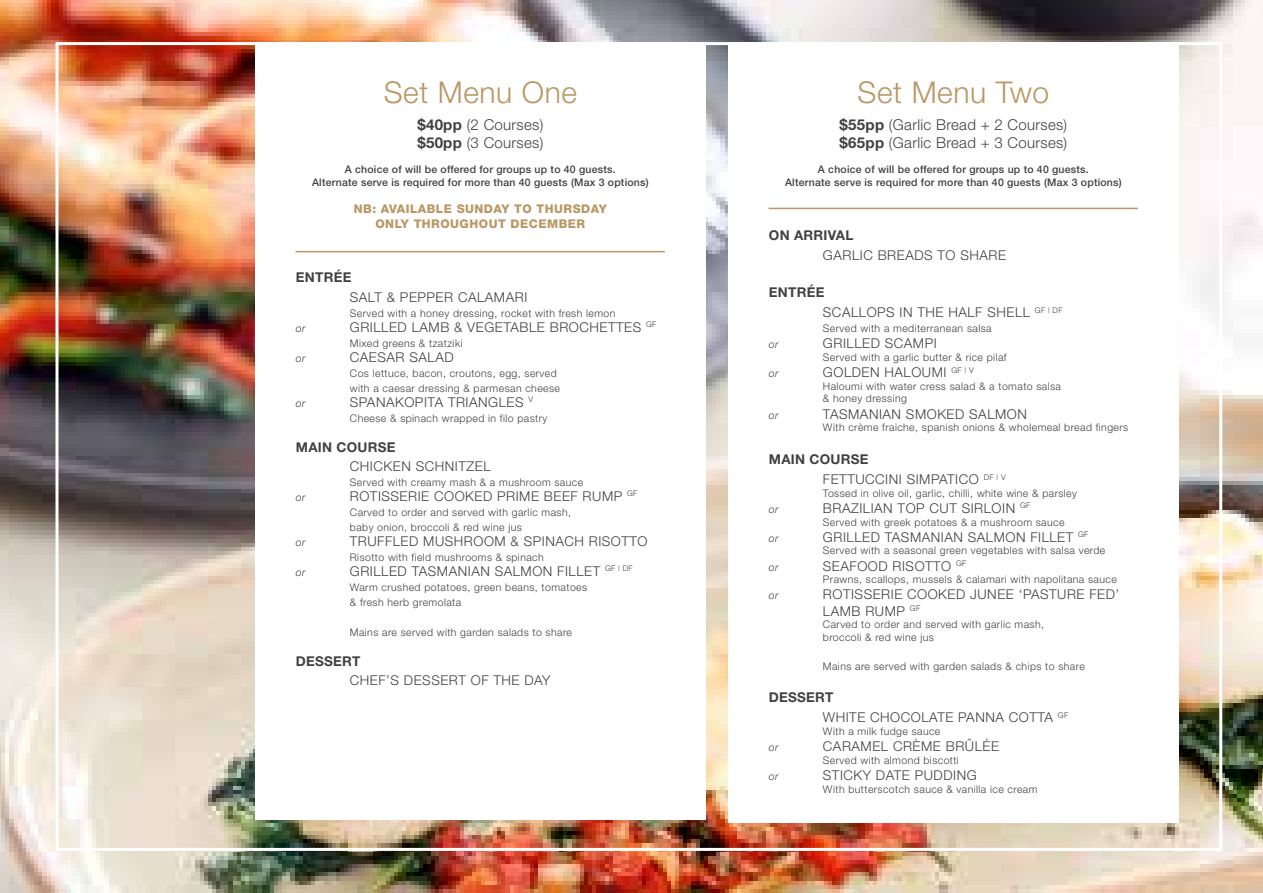
<style>
.page{position:relative;width:1263px;height:893px;background:#fff}
.page>*{position:absolute;margin:0;border:0;box-sizing:border-box;transform-origin:0 0}
.t1{font:300 30px "Helvetica Neue";letter-spacing:.02em;color:#ba9764}
.t2{font:300 15px/18px "Helvetica Neue";letter-spacing:.02em;color:#414141}
.t3{font:300 13.5px/20.4px "Helvetica Neue";letter-spacing:.04em;color:#414141}
.t4{font:700 13.5px "Helvetica Neue";letter-spacing:.02em;color:#414141}
.t5{font:800 12px/15px "Helvetica Neue";letter-spacing:.04em;color:#ba9764;text-align:center}
.t6{font:300 10.5px/15px "Helvetica Neue";letter-spacing:.04em;color:#414141}
.t7{font:500 10.5px/12.6px "Helvetica Neue";letter-spacing:.02em;color:#414141;text-align:center}
.t8{font:italic 300 10.5px "Helvetica Neue";letter-spacing:.04em;color:#414141}
.s1{font-weight:700}
</style>
<div class="page">
<img style="left:0;top:0;width:1263px;height:893px">
<div style="left:728px;top:42px;width:450px;height:780px;background:#fff"></div>
<div style="left:255px;top:42px;width:450px;height:777px;background:#fff"></div>
<hr style="left:295px;top:251px;width:370px;height:1px;background:#ba9764">
<hr style="left:768px;top:208px;width:370px;height:1px;background:#ba9764">
<h1 class="t1" style="left:384px;top:74px;width:195px">Set Menu One</h1>
<h2 class="t2" style="left:417px;top:115px;width:127px"><span class="s1">$40pp</span> (2 Courses) <span class="s1">$50pp</span> (3 Courses)</h2>
<p class="t7" style="left:312px;top:163px;width:338px">A choice of will be offered for groups up to 40 guests.<br>Alternate serve is required for more than 40 guests (Max 3 options)</p>
<p class="t5" style="left:354px;top:201px;width:255px">NB: AVAILABLE SUNDAY TO THURSDAY<br>ONLY THROUGHOUT DECEMBER</p>
<p class="t4" style="left:296px;top:269px;width:57px">ENTRÉE</p>
<p class="t3" style="left:350px;top:286px;width:179px">SALT &amp; PEPPER CALAMARI</p>
<p class="t6" style="left:350px;top:305px;width:267px">Served with a honey dressing, rocket with fresh lemon</p>
<p class="t8" style="left:296px;top:322px;width:11px">or</p>
<p class="t3" style="left:350px;top:316px;width:308px">GRILLED LAMB &amp; VEGETABLE BROCHETTES <sup>GF</sup></p>
<p class="t6" style="left:350px;top:335px;width:114px">Mixed greens &amp; tzatziki</p>
<p class="t8" style="left:296px;top:352px;width:11px">or</p>
<p class="t3" style="left:350px;top:346px;width:105px">CAESAR SALAD</p>
<p class="t6" style="left:350px;top:365px;width:212px">Cos lettuce, bacon, croutons, egg, served with a caesar dressing &amp; parmesan cheese</p>
<p class="t8" style="left:296px;top:397px;width:11px">or</p>
<p class="t3" style="left:350px;top:391px;width:185px">SPANAKOPITA TRIANGLES <sup>V</sup></p>
<p class="t6" style="left:350px;top:410px;width:199px">Cheese &amp; spinach wrapped in filo pastry</p>
<p class="t4" style="left:296px;top:438px;width:101px">MAIN COURSE</p>
<p class="t3" style="left:350px;top:455px;width:142px">CHICKEN SCHNITZEL</p>
<p class="t6" style="left:350px;top:474px;width:235px">Served with creamy mash &amp; a mushroom sauce</p>
<p class="t8" style="left:296px;top:491px;width:11px">or</p>
<p class="t3" style="left:350px;top:485px;width:289px">ROTISSERIE COOKED PRIME BEEF RUMP <sup>GF</sup></p>
<p class="t6" style="left:350px;top:504px;width:223px">Carved to order and served with garlic mash, baby onion, broccoli &amp; red wine jus</p>
<p class="t8" style="left:296px;top:536px;width:11px">or</p>
<p class="t3" style="left:350px;top:530px;width:299px">TRUFFLED MUSHROOM &amp; SPINACH RISOTTO</p>
<p class="t6" style="left:350px;top:549px;width:195px">Risotto with field mushrooms &amp; spinach</p>
<p class="t8" style="left:296px;top:566px;width:11px">or</p>
<p class="t3" style="left:350px;top:560px;width:284px">GRILLED TASMANIAN SALMON FILLET <sup>GF</sup> <sup>|</sup> <sup>DF</sup></p>
<p class="t6" style="left:350px;top:579px;width:239px">Warm crushed potatoes, green beans, tomatoes &amp; fresh herb gremolata</p>
<p class="t6" style="left:350px;top:624px;width:224px">Mains are served with garden salads to share</p>
<p class="t4" style="left:296px;top:653px;width:66px">DESSERT</p>
<p class="t3" style="left:350px;top:670px;width:202px">CHEF’S DESSERT OF THE DAY</p>
<h1 class="t1" style="left:857px;top:74px;width:193px">Set Menu Two</h1>
<h2 class="t2" style="left:840px;top:115px;width:229px"><span class="s1">$55pp</span> (Garlic Bread + 2 Courses) <span class="s1">$65pp</span> (Garlic Bread + 3 Courses)</h2>
<p class="t7" style="left:785px;top:163px;width:338px">A choice of will be offered for groups up to 40 guests.<br>Alternate serve is required for more than 40 guests (Max 3 options)</p>
<p class="t4" style="left:769px;top:227px;width:86px">ON ARRIVAL</p>
<p class="t3" style="left:823px;top:245px;width:185px">GARLIC BREADS TO SHARE</p>
<p class="t3" style="left:823px;top:282px;width:241px;text-indent:-54px"><span class="s1">ENTRÉE<br></span>SCALLOPS IN THE HALF SHELL <sup>GF</sup> <sup>|</sup> <sup>DF</sup></p>
<p class="t6" style="left:823px;top:321px;width:170px">Served with a mediterranean salsa</p>
<p class="t8" style="left:769px;top:338px;width:11px">or</p>
<p class="t3" style="left:823px;top:333px;width:115px">GRILLED SCAMPI</p>
<p class="t6" style="left:823px;top:350px;width:185px">Served with a garlic butter &amp; rice pilaf</p>
<p class="t8" style="left:769px;top:367px;width:11px">or</p>
<p class="t3" style="left:823px;top:362px;width:152px">GOLDEN HALOUMI <sup>GF</sup> <sup>|</sup> <sup>V</sup></p>
<p class="t6" style="left:823px;top:380px;width:240px;line-height:12.6px">Haloumi with water cress salad &amp; a tomato salsa &amp; honey dressing</p>
<p class="t8" style="left:769px;top:409px;width:11px">or</p>
<p class="t3" style="left:823px;top:403px;width:206px">TASMANIAN SMOKED SALMON</p>
<p class="t6" style="left:823px;top:420px;width:307px">With crème fraiche, spanish onions &amp; wholemeal bread fingers</p>
<p class="t3" style="left:823px;top:448px;width:184px;text-indent:-54px"><span class="s1">MAIN COURSE<br></span>FETTUCCINI SIMPATICO <sup>DF</sup> <sup>|</sup> <sup>V</sup></p>
<p class="t6" style="left:823px;top:485px;width:255px">Tossed in olive oil, garlic, chilli, white wine &amp; parsley</p>
<p class="t8" style="left:769px;top:503px;width:11px">or</p>
<p class="t3" style="left:823px;top:498px;width:209px">BRAZILIAN TOP CUT SIRLOIN <sup>GF</sup></p>
<p class="t6" style="left:823px;top:514px;width:243px">Served with greek potatoes &amp; a mushroom sauce</p>
<p class="t8" style="left:769px;top:532px;width:11px">or</p>
<p class="t3" style="left:823px;top:526px;width:267px">GRILLED TASMANIAN SALMON FILLET <sup>GF</sup></p>
<p class="t6" style="left:823px;top:543px;width:284px">Served with a seasonal green vegetables with salsa verde</p>
<p class="t8" style="left:769px;top:561px;width:11px">or</p>
<p class="t3" style="left:823px;top:555px;width:145px">SEAFOOD RISOTTO <sup>GF</sup></p>
<p class="t6" style="left:823px;top:572px;width:295px">Prawns, scallops, mussels &amp; calamari with napolitana sauce</p>
<p class="t8" style="left:769px;top:589px;width:11px">or</p>
<p class="t3" style="left:823px;top:586px;width:298px;line-height:16.2px">ROTISSERIE COOKED JUNEE ‘PASTURE FED’<br>LAMB RUMP <sup>GF</sup></p>
<p class="t6" style="left:823px;top:618px;width:223px;line-height:12.6px">Carved to order and served with garlic mash, broccoli &amp; red wine jus</p>
<p class="t6" style="left:823px;top:658px;width:263px">Mains are served with garden salads &amp; chips to share</p>
<p class="t3" style="left:823px;top:687px;width:247px;text-indent:-54px"><span class="s1">DESSERT<br></span>WHITE CHOCOLATE PANNA COTTA <sup>GF</sup></p>
<p class="t6" style="left:823px;top:723px;width:119px">With a milk fudge sauce</p>
<p class="t8" style="left:769px;top:741px;width:11px">or</p>
<p class="t3" style="left:823px;top:736px;width:176px">CARAMEL CRÈME brûlée</p>
<p class="t6" style="left:823px;top:752px;width:137px">Served with almond biscotti</p>
<p class="t8" style="left:769px;top:770px;width:11px">or</p>
<p class="t3" style="left:823px;top:765px;width:155px">STICKY DATE PUDDING</p>
<p class="t6" style="left:823px;top:781px;width:216px">With butterscotch sauce &amp; vanilla ice cream</p>
</div>
